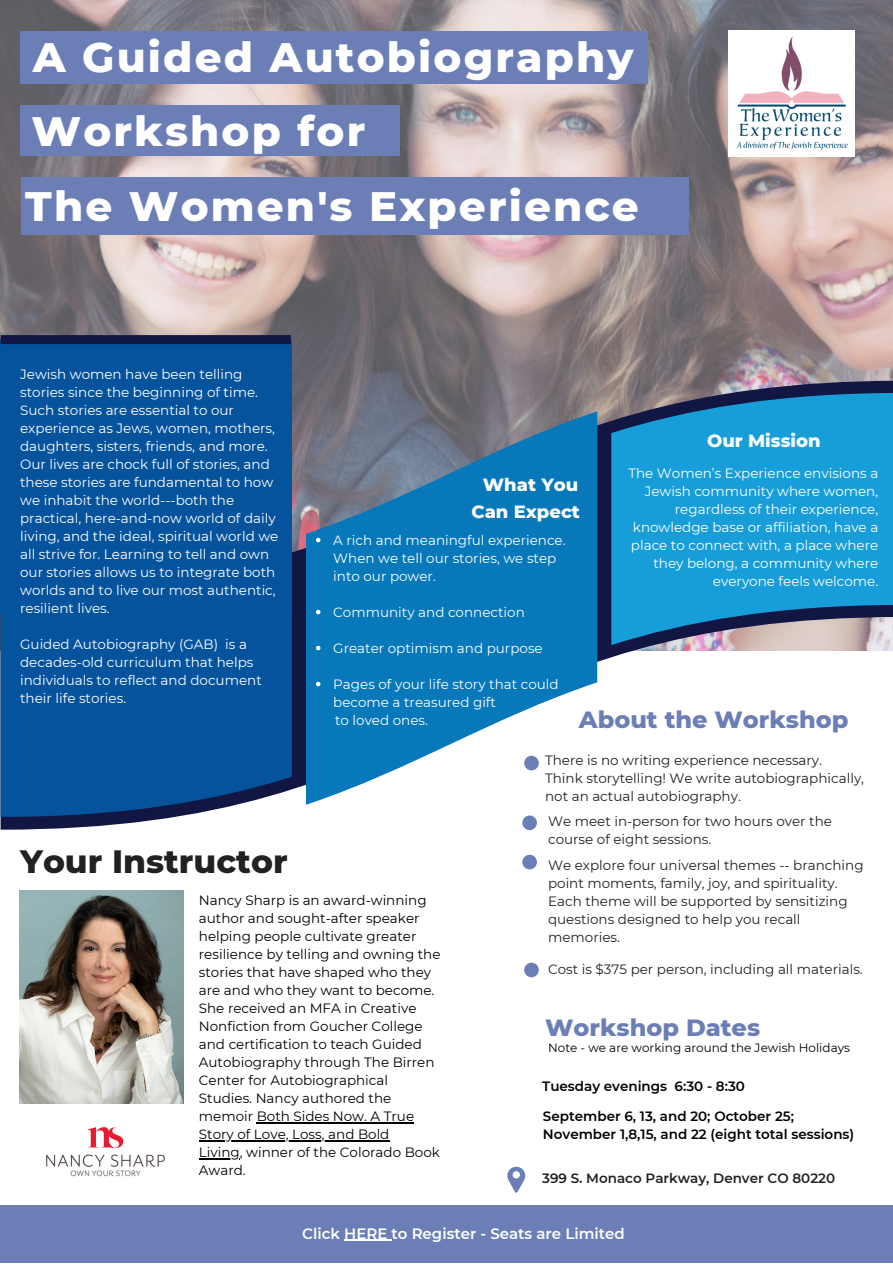
<style>
.page{position:relative;width:893px;height:1264px;background:#fff}
.page>*{position:absolute;margin:0;border:0;box-sizing:border-box;transform-origin:0 0}
.t1{font:800 42px/73.9px "Montserrat";letter-spacing:.05em;color:#fff}
.t2{font:800 33px "Montserrat";color:#212121}
.t3{font:800 24px "Montserrat";color:#6b7fb6}
.t4{font:800 18px "Montserrat";color:#fff}
.t5{font:600 15px "Montserrat";color:#fff}
.t6{font:13.5px/18px "Montserrat";color:#fff}
.t7{font:13.5px/18px "Montserrat";color:#000}
.t8{font:13.5px/18px "Montserrat";color:#212121}
.t9{font:600 13.5px/18px "Montserrat";color:#000}
.t10{font:600 13.5px "Montserrat";color:#212121}
.t11{font:12px "Montserrat";color:#000}
</style>
<div class="page">
<div style="left:0;top:1205px;width:892px;height:57px;background:#6b7fb6"></div>
<img style="left:0;top:0;width:892px;height:650px">
<svg style="left:1px;top:381px;width:891px;height:448px"></svg>
<div style="left:1px;top:564px;width:291px;height:252px;background:#06539d"></div>
<svg style="left:611px;top:393px;width:281px;height:252px;background:#2595ca"></svg>
<svg style="left:306px;top:411px;width:291px;height:393px;fill:#0778ba"></svg>
<div style="left:524px;top:755px;width:14px;height:15px;background:#6b7fb6;border-radius:50%"></div>
<div style="left:522px;top:815px;width:15px;height:15px;background:#6b7fb6;border-radius:50%"></div>
<div style="left:522px;top:854px;width:15px;height:15px;background:#6b7fb6;border-radius:50%"></div>
<img style="left:728px;top:30px;width:126px;height:126px">
<img style="left:19px;top:890px;width:164px;height:213px">
<svg style="left:507px;top:1166px;width:18px;height:26px"></svg>
<div style="left:524px;top:962px;width:14px;height:15px;background:#6b7fb6;border-radius:50%"></div>
<img style="left:46px;top:1127px;width:119px;height:50px">
<div style="left:0;top:339px;width:291px;height:274px;background:#06539d"></div>
<div style="left:1px;top:335px;width:290px;height:9px;background:#121642"></div>
<svg style="left:316px;top:538px;width:4px;height:4px"></svg>
<svg style="left:316px;top:610px;width:4px;height:4px"></svg>
<svg style="left:316px;top:645px;width:4px;height:5px"></svg>
<svg style="left:316px;top:681px;width:4px;height:5px"></svg>
<div style="left:20px;top:31px;width:627px;height:52px;background:#6b7fb6"></div>
<div style="left:20px;top:105px;width:379px;height:51px;background:#6b7fb6"></div>
<hr style="left:344px;top:1239px;width:47px;height:1px;background:#fff">
<div style="left:21px;top:178px;width:667px;height:57px;background:#6b7fb6"></div>
<hr style="left:257px;top:1121px;width:157px;height:2px;background:#000">
<hr style="left:199px;top:1139px;width:190px;height:2px;background:#000">
<hr style="left:199px;top:1157px;width:41px;height:2px;background:#000">
<h1 class="t1" style="left:32px;top:20px;width:603px">A Guided Autobiography<br>Workshop for</h1>
<h1 class="t1" style="left:25px;top:169px;width:615px">The Women's Experience</h1>
<p class="t6" style="left:20px;top:365px;width:260px">Jewish women have been telling stories since the beginning of time.<br>Such stories are essential to our experience as Jews, women, mothers, daughters, sisters, friends, and more.<br>Our lives are chock full of stories, and these stories are fundamental to how we inhabit the world---both the practical, here-and-now world of daily living, and the ideal, spiritual world we all strive for. Learning to tell and own our stories allows us to integrate both worlds and to live our most authentic, resilient lives.</p>
<p class="t6" style="left:20px;top:635px;width:243px">Guided Autobiography (GAB) is a decades-old curriculum that helps individuals to reflect and document their life stories.</p>
<h3 class="t4" style="left:707px;top:429px;width:115px">Our Mission</h3>
<p class="t6" style="left:628px;top:464px;width:251px;text-align:right">The Women’s Experience envisions a<br>Jewish community where women, regardless of their experience, knowledge base or affiliation, have a place to connect with, a place where they belong, a community where everyone feels welcome.</p>
<h3 class="t4" style="left:483px;top:473px;width:97px">What You</h3>
<h3 class="t4" style="left:471px;top:500px;width:110px">Can Expect</h3>
<p class="t6" style="left:333px;top:530px;width:234px">A rich and meaningful experience.<br>When we tell our stories, we step into our power.</p>
<p class="t6" style="left:333px;top:602px;width:193px">Community and connection</p>
<p class="t6" style="left:333px;top:638px;width:211px">Greater optimism and purpose</p>
<p class="t6" style="left:333px;top:674px;width:227px">Pages of your life story that could become a treasured gift<br>to loved ones.</p>
<h3 class="t3" style="left:578px;top:704px;width:271px">About the Workshop</h3>
<p class="t8" style="left:545px;top:750px;width:320px">There is no writing experience necessary.<br>Think storytelling! We write autobiographically, not an actual autobiography.</p>
<p class="t8" style="left:548px;top:812px;width:285px">We meet in-person for two hours over the course of eight sessions.</p>
<h2 class="t2" style="left:20px;top:841px;width:269px">Your Instructor</h2>
<p class="t7" style="left:199px;top:891px;width:243px">Nancy Sharp is an award-winning author and sought-after speaker helping people cultivate greater resilience by telling and owning the stories that have shaped who they are and who they want to become.<br>She received an MFA in Creative<br>Nonfiction from Goucher College and certification to teach Guided<br>Autobiography through The Birren<br>Center for Autobiographical<br>Studies. Nancy authored the memoir Both Sides Now. A True<br>Story of Love, Loss, and Bold<br>Living, winner of the Colorado Book<br>Award.</p>
<p class="t8" style="left:548px;top:856px;width:317px">We explore four universal themes -- branching point moments, family, joy, and spirituality.<br>Each theme will be supported by sensitizing questions designed to help you recall memories.</p>
<p class="t8" style="left:548px;top:960px;width:316px">Cost is $375 per person, including all materials.</p>
<h3 class="t3" style="left:545px;top:1012px;width:216px">Workshop Dates</h3>
<p class="t11" style="left:548px;top:1040px;width:303px">Note - we are working around the Jewish Holidays</p>
<p class="t9" style="left:542px;top:1076px;width:204px">Tuesday evenings 6:30 - 8:30</p>
<p class="t9" style="left:543px;top:1107px;width:313px">September 6, 13, and 20; October 25;<br>November 1,8,15, and 22 (eight total sessions)</p>
<p class="t10" style="left:542px;top:1169px;width:294px">399 S. Monaco Parkway, Denver CO 80220</p>
<p class="t5" style="left:302px;top:1223px;width:324px">Click HERE to Register - Seats are Limited</p>
</div>
